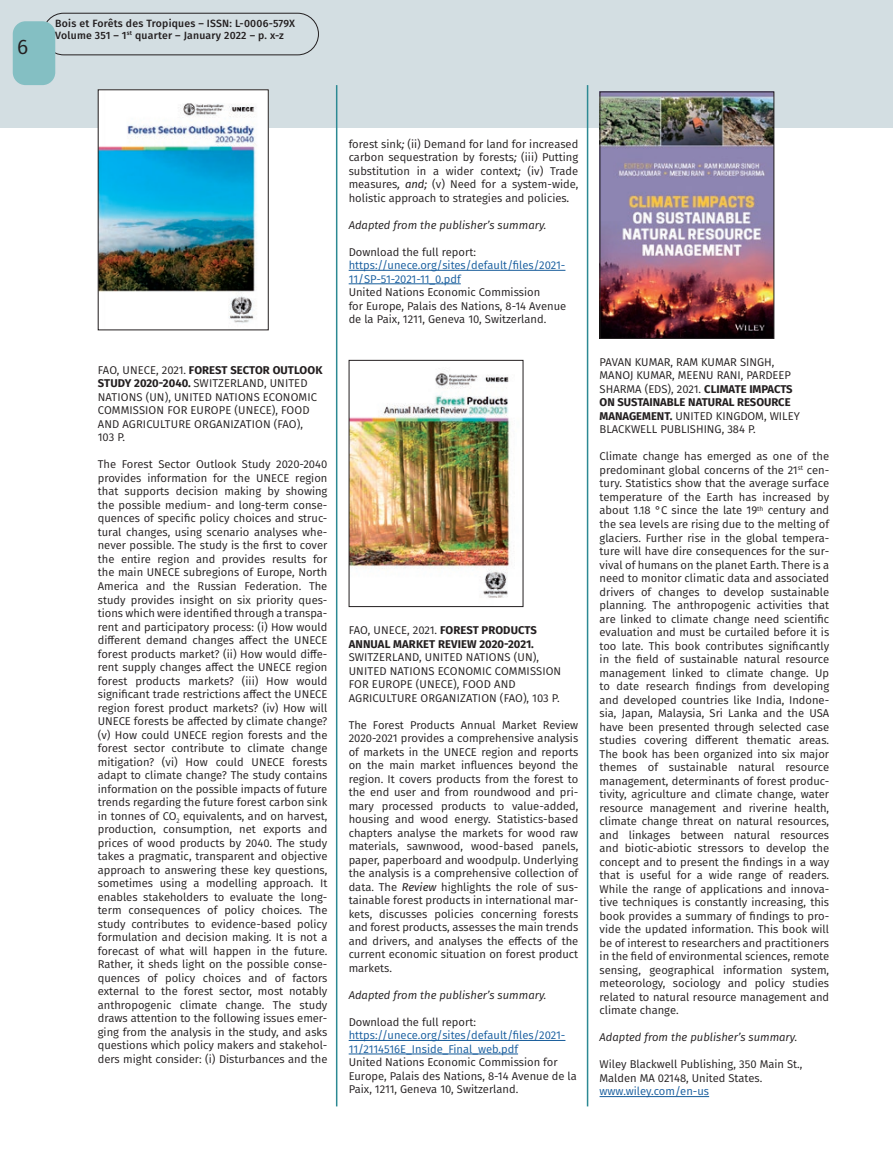
<style>
.page{position:relative;width:893px;height:1149px;background:#fff}
.page>*{position:absolute;margin:0;border:0;box-sizing:border-box;transform-origin:0 0}
.t1{font:21px "Fira Sans";color:#231f20}
.t2{font:11.25px/13.5px "Fira Sans";color:#231f20}
.t3{font:11.25px/13.5px "Fira Sans";color:#175d9e}
.t4{font:italic 11.25px "Fira Sans";color:#231f20}
.t5{font:700 11.25px/13.5px "Fira Sans";letter-spacing:.01em;color:#231f20}
.t6{font:500 10.5px/12px "Fira Sans";letter-spacing:.02em;color:#231f20}
.s1{font-weight:700}
.s2{font-style:italic}
.s3{font-weight:400}
</style>
<div class="page">
<div style="left:0;top:0;width:893px;height:128px;background:#d3dee2"></div>
<hr style="left:336px;top:85px;width:1px;height:1021px;background:#2c8993">
<hr style="left:587px;top:85px;width:1px;height:1021px;background:#2c8993">
<div style="left:43px;top:13px;width:276px;height:42px;border:1px solid #231f20;border-radius:21px"></div>
<div style="left:13px;top:21px;width:42px;height:64px;background:#84bfc3;border-radius:13px"></div>
<img style="left:100px;top:91px;width:167px;height:232px">
<div style="left:98px;top:89px;width:171px;height:241px;border:1px solid #231f20"></div>
<hr style="left:349px;top:270px;width:216px;height:1px;background:#155b99">
<hr style="left:349px;top:283px;width:112px;height:1px;background:#155b99">
<hr style="left:349px;top:1039px;width:216px;height:1px;background:#155b99">
<hr style="left:349px;top:1053px;width:169px;height:1px;background:#155b99">
<img style="left:351px;top:373px;width:160px;height:225px">
<hr style="left:600px;top:1095px;width:109px;height:1px;background:#155b99">
<img style="left:602px;top:93px;width:170px;height:244px">
<div style="left:600px;top:91px;width:174px;height:248px;border:1px solid #231f20"></div>
<h1 class="t1" style="left:17px;top:31px;width:13px">6</h1>
<p class="t6" style="left:55px;top:17px;width:241px">Bois et Forêts des Tropiques – ISSN: L-0006-579X<br>Volume 351 – 1<sup>st</sup> quarter – January 2022 – p. x-z</p>
<p class="t2" style="left:98px;top:363px;width:226px">FAO, UNECE, 2021. <span class="s1">FOREST SECTOR OUTLOOK STUDY 2020-2040.</span> SWITZERLAND, UNITED NATIONS (UN), UNITED NATIONS ECONOMIC COMMISSION FOR EUROPE (UNECE), FOOD AND AGRICULTURE ORGANIZATION (FAO),<br>103 P.</p>
<p class="t2" style="left:98px;top:457px;width:231px;text-align:justify">The Forest Sector Outlook Study 2020-2040 provides information for the UNECE region that supports decision making by showing the possible medium- and long-term conse&shy;quences of specific policy choices and struc&shy;tural changes, using scenario analyses whe&shy;never possible. The study is the first to cover the entire region and provides results for the main UNECE subregions of Europe, North America and the Russian Federation. The study provides insight on six priority ques&shy;tions which were identified through a transpa&shy;rent and participatory process: (i) How would different demand changes affect the UNECE forest products market? (ii) How would diffe&shy;rent supply changes affect the UNECE region forest products markets? (iii) How would significant trade restrictions affect the UNECE region forest product markets? (iv) How will UNECE forests be affected by climate change? (v) How could UNECE region forests and the forest sector contribute to climate change mitigation? (vi) How could UNECE forests adapt to climate change? The study contains information on the possible impacts of future trends regarding the future forest carbon sink in tonnes of CO<sub>2</sub> equivalents, and on harvest, production, consumption, net exports and prices of wood products by 2040. The study takes a pragmatic, transparent and objective approach to answering these key questions, sometimes using a modelling approach. It enables stakeholders to evaluate the long&shy;term consequences of policy choices. The study contributes to evidence-based policy formulation and decision making. It is not a forecast of what will happen in the future.<br>Rather, it sheds light on the possible conse&shy;quences of policy choices and of factors external to the forest sector, most notably anthropogenic climate change. The study draws attention to the following issues emer&shy;ging from the analysis in the study, and asks questions which policy makers and stakehol&shy;ders might consider: (i) Disturbances and the</p>
<p class="t2" style="left:349px;top:137px;width:231px;text-align:justify">forest sink<span class="s2">;</span> (ii) Demand for land for increased carbon sequestration by forests<span class="s2">;</span> (iii) Putting substitution in a wider context<span class="s2">;</span> (iv) Trade measures<span class="s2">, and;</span> (v) Need for a system-wide, holistic approach to strategies and policies<span class="s2">.</span></p>
<p class="t4" style="left:349px;top:216px;width:199px">Adapted from the publisher’s summary.</p>
<p class="t2" style="left:349px;top:245px;width:129px">Download the full report:</p>
<p class="t3" style="left:349px;top:258px;width:218px">https://unece.org/sites/default/files/2021-<br>11/SP-51-2021-11_0.pdf</p>
<p class="t2" style="left:349px;top:285px;width:219px">United Nations Economic Commission<br>for Europe, Palais des Nations, 8-14 Avenue de la Paix, 1211, Geneva 10, Switzerland.</p>
<p class="t5" style="left:349px;top:622px;width:190px"><span class="s3">FAO, UNECE, 2021.</span> FOREST PRODUCTS<br>ANNUAL MARKET REVIEW 2020-2021.</p>
<p class="t2" style="left:349px;top:650px;width:214px">SWITZERLAND, UNITED NATIONS (UN), UNITED NATIONS ECONOMIC COMMISSION FOR EUROPE (UNECE), FOOD AND AGRICULTURE ORGANIZATION (FAO), 103 P.</p>
<p class="t2" style="left:349px;top:717px;width:231px;text-align:justify">The Forest Products Annual Market Review 2020-2021 provides a comprehensive analysis of markets in the UNECE region and reports on the main market influences beyond the region. It covers products from the forest to the end user and from roundwood and pri&shy;mary processed products to value-added, housing and wood energy. Statistics-based chapters analyse the markets for wood raw materials, sawnwood, wood-based panels, paper, paperboard and woodpulp. Underlying the analysis is a comprehensive collection of data. The <span class="s2">Review</span> highlights the role of sus&shy;tainable forest products in international mar&shy;kets, discusses policies concerning forests and forest products, assesses the main trends and drivers, and analyses the effects of the current economic situation on forest product markets.</p>
<p class="t4" style="left:349px;top:986px;width:199px">Adapted from the publisher’s summary.</p>
<p class="t2" style="left:349px;top:1014px;width:129px">Download the full report:</p>
<p class="t3" style="left:349px;top:1028px;width:218px">https://unece.org/sites/default/files/2021-<br>11/2114516E_Inside_Final_web.pdf</p>
<p class="t2" style="left:349px;top:1055px;width:230px">United Nations Economic Commission for<br>Europe, Palais des Nations, 8-14 Avenue de la<br>Paix, 1211, Geneva 10, Switzerland.</p>
<p class="t2" style="left:600px;top:355px;width:202px">PAVAN KUMAR, RAM KUMAR SINGH,<br>MANOJ KUMAR, MEENU RANI, PARDEEP<br>SHARMA (EDS), 2021. <span class="s1">CLIMATE IMPACTS<br>ON SUSTAINABLE NATURAL RESOURCE<br>MANAGEMENT.</span> UNITED KINGDOM, WILEY<br>BLACKWELL PUBLISHING, 384 P.</p>
<p class="t2" style="left:600px;top:449px;width:231px;text-align:justify">Climate change has emerged as one of the predominant global concerns of the 21<sup>st</sup> cen&shy;tury. Statistics show that the average surface temperature of the Earth has increased by about 1.18 °C since the late 19<sup>th</sup> century and the sea levels are rising due to the melting of glaciers. Further rise in the global tempera&shy;ture will have dire consequences for the sur&shy;vival of humans on the planet Earth. There is a need to monitor climatic data and associated drivers of changes to develop sustainable planning. The anthropogenic activities that are linked to climate change need scientific evaluation and must be curtailed before it is too late. This book contributes significantly in the field of sustainable natural resource management linked to climate change. Up to date research findings from developing and developed countries like India, Indone&shy;sia, Japan, Malaysia, Sri Lanka and the USA have been presented through selected case studies covering different thematic areas.<br>The book has been organized into six major themes of sustainable natural resource management, determinants of forest produc&shy;tivity, agriculture and climate change, water resource management and riverine health, climate change threat on natural resources, and linkages between natural resources and biotic-abiotic stressors to develop the concept and to present the findings in a way that is useful for a wide range of readers.<br>While the range of applications and innova&shy;tive techniques is constantly increasing, this book provides a summary of findings to pro&shy;vide the updated information. This book will be of interest to researchers and practitioners in the field of environmental sciences, remote sensing, geographical information system, meteorology, sociology and policy studies related to natural resource management and climate change.</p>
<p class="t4" style="left:600px;top:1028px;width:199px">Adapted from the publisher’s summary.</p>
<p class="t2" style="left:600px;top:1057px;width:204px">Wiley Blackwell Publishing, 350 Main St.,<br>Malden MA 02148, United States.</p>
<p class="t3" style="left:600px;top:1084px;width:111px">www.wiley.com/en-us</p>
</div>
